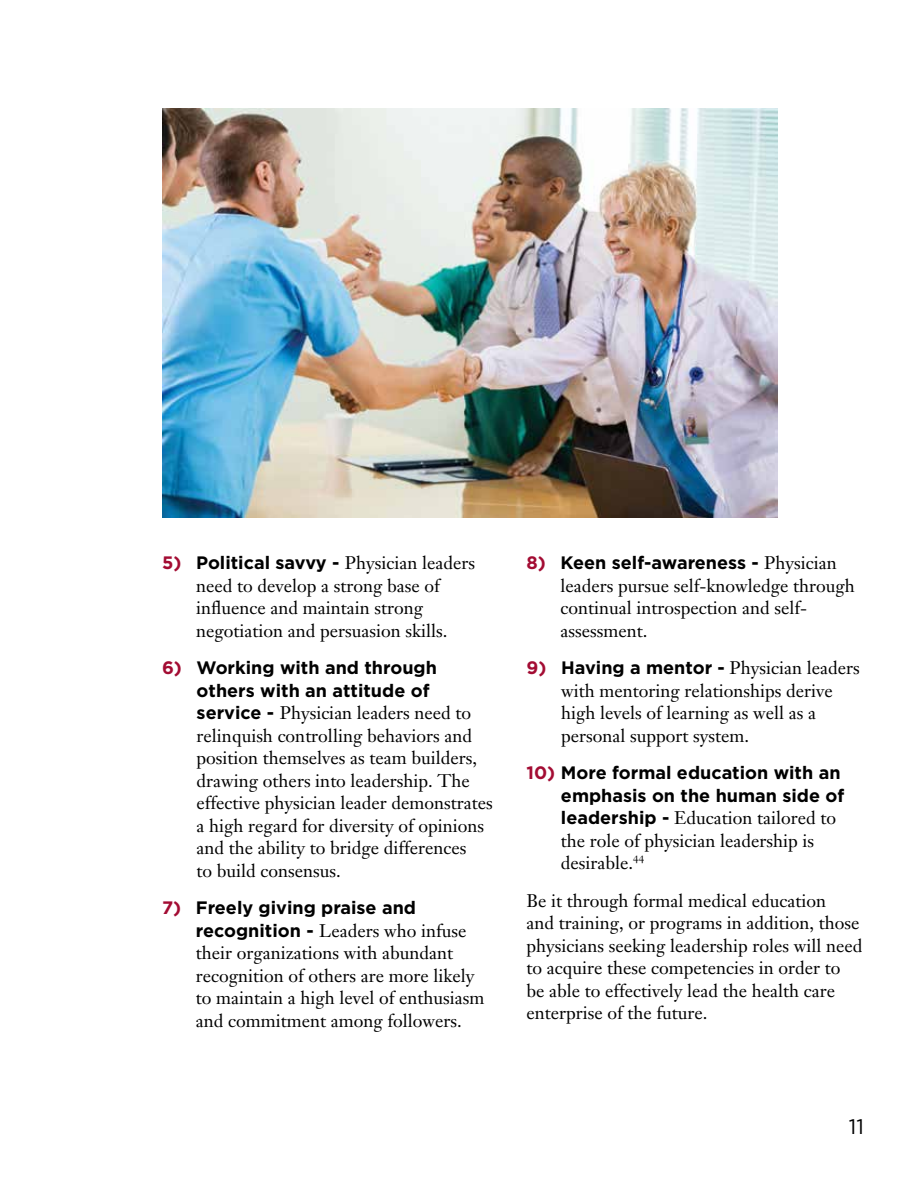
<style>
.page{position:relative;width:918px;height:1188px;background:#fff}
.page>*{position:absolute;margin:0;border:0;box-sizing:border-box;transform-origin:0 0}
.t1{font:21px "Gotham";color:#000}
.t2{font:18px/22.5px "Janson Text";color:#000}
.t3{font:700 18px/22.5px "Gotham";color:#000}
.s1{font-family:"Gotham";font-weight:700;color:#a30c33}
.s2{font-family:"Gotham";font-weight:700}
.s3{color:#a30c33}
.s4{font-family:"Janson Text";font-weight:400}
</style>
<div class="page">
<img style="left:162px;top:108px;width:616px;height:410px">
<p class="t2" style="left:196px;top:551px;width:281px;text-indent:-34px"><span class="s1">5)</span> <span class="s2">Political savvy -</span> Physician leaders need to develop a strong base of influence and maintain strong negotiation and persuasion skills.</p>
<p class="t3" style="left:197px;top:656px;width:242px;text-indent:-35px"><span class="s3">6)</span> Working with and through others with an attitude of</p>
<p class="t2" style="left:197px;top:701px;width:298px"><span class="s2">service -</span> Physician leaders need to relinquish controlling behaviors and position themselves as team builders, drawing others into leadership. The effective physician leader demonstrates a high regard for diversity of opinions and the ability to bridge differences<br>to build consensus.</p>
<p class="t3" style="left:162px;top:896px;width:256px"><span class="s3">7)</span> Freely giving praise and</p>
<p class="t2" style="left:196px;top:919px;width:290px"><span class="s2">recognition -</span> Leaders who infuse their organizations with abundant recognition of others are more likely to maintain a high level of enthusiasm and commitment among followers.</p>
<p class="t3" style="left:526px;top:551px;width:312px"><span class="s3">8)</span> Keen self-awareness - <span class="s4">Physician</span></p>
<p class="t2" style="left:561px;top:574px;width:296px">leaders pursue self-knowledge through continual introspection and self&shy;assessment.</p>
<p class="t2" style="left:561px;top:656px;width:300px;text-indent:-35px"><span class="s1">9)</span> <span class="s2">Having a mentor -</span> Physician leaders with mentoring relationships derive high levels of learning as well as a personal support system.</p>
<p class="t3" style="left:526px;top:761px;width:319px;text-align:right"><span class="s3">10)</span> More formal education with an emphasis on the human side of</p>
<p class="t2" style="left:561px;top:806px;width:277px"><span class="s2">leadership -</span> Education tailored to the role of physician leadership is desirable.<sup>44</sup></p>
<p class="t2" style="left:526px;top:889px;width:338px">Be it through formal medical education<br>and training, or programs in addition, those physicians seeking leadership roles will need to acquire these competencies in order to be able to effectively lead the health care enterprise of the future.</p>
<p class="t1" style="left:849px;top:1114px;width:17px">11</p>
</div>
